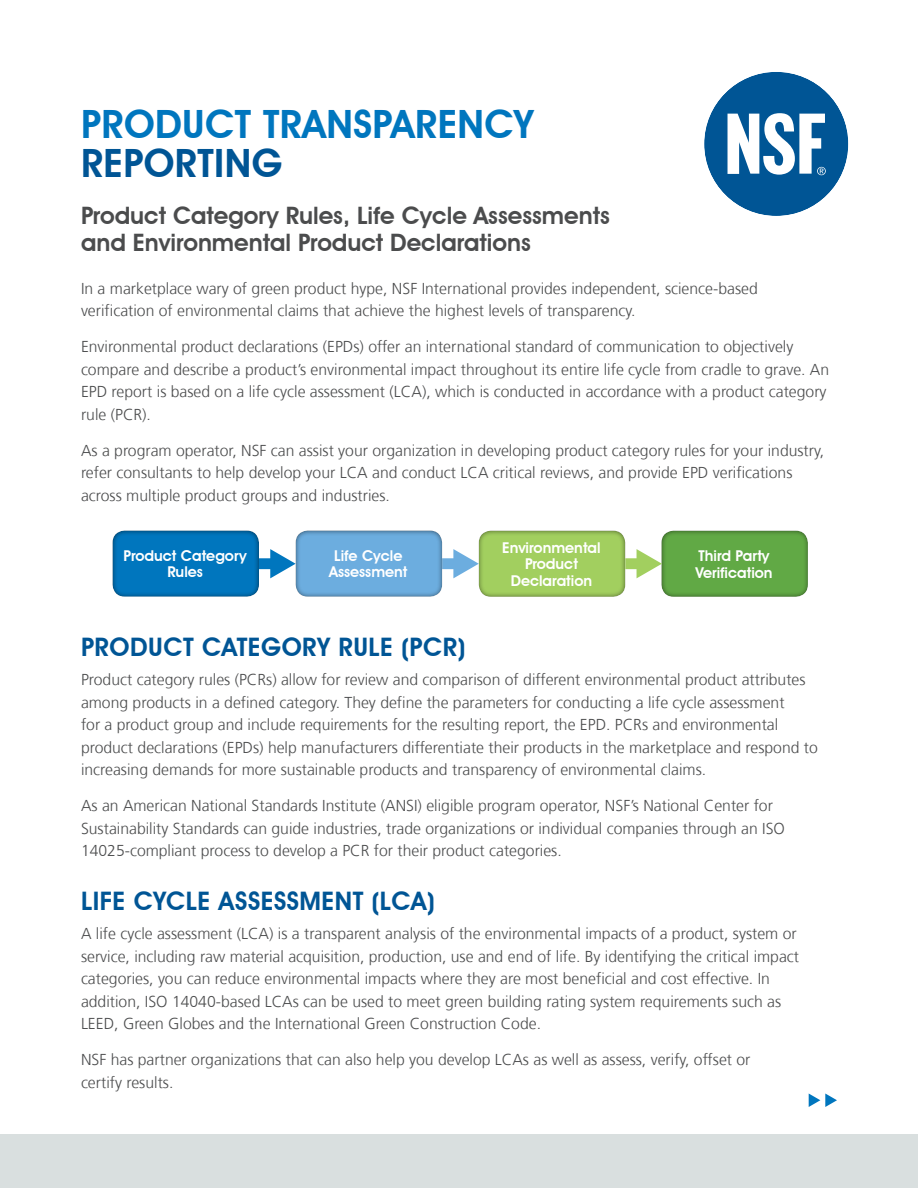
<style>
.page{position:relative;width:918px;height:1188px;background:#fff}
.page>*{position:absolute;margin:0;border:0;box-sizing:border-box;transform-origin:0 0}
.t1{font:600 39px/39px "Avant Garde IT Cby BT";letter-spacing:.01em;color:#0076be}
.SUBHEAD{font:600 25.5px "Avant Garde IT Cby BT";letter-spacing:.02em;color:#005595}
.HEADLINE{font:600 24px/27px "Avant Garde IT Cby BT";color:#4b4c4d}
.BODY_COPY{font:300 15.75px/22.5px "Frutiger";color:#4b4c4d}
.t2{font:600 14.85px/16.4px "Avant Garde IT Cby BT";color:#fff;text-align:center}
.s1{color:#005595}
</style>
<div class="page">
<svg style="left:704px;top:72px;width:145px;height:144px"></svg>
<svg style="left:809px;top:1094px;width:28px;height:13px"></svg>
<div style="left:0;top:1134px;width:918px;height:54px;background:#d9dfdf"></div>
<div style="left:442px;top:558px;width:20px;height:11px;background:#6caddf"></div>
<svg style="left:453px;top:549px;width:25px;height:29px"></svg>
<div style="left:259px;top:558px;width:20px;height:11px;background:#0076be"></div>
<svg style="left:270px;top:549px;width:24px;height:29px"></svg>
<div style="left:111px;top:530px;width:156px;height:68px;background:#231f20;opacity:.75"></div>
<div style="left:294px;top:530px;width:150px;height:68px;background:#231f20;opacity:.75"></div>
<div style="left:478px;top:530px;width:150px;height:68px;background:#231f20;opacity:.75"></div>
<div style="left:660px;top:530px;width:150px;height:68px;background:#231f20;opacity:.75"></div>
<div style="left:625px;top:558px;width:20px;height:11px;background:#a2cf5f"></div>
<svg style="left:637px;top:549px;width:25px;height:29px"></svg>
<p class="t1" style="left:81px;top:104px;width:454px">PRODUCT TRANSPARENCY<br><span class="s1">REPORTING</span></p>
<p class="HEADLINE" style="left:81px;top:202px;width:530px">Product Category Rules, Life Cycle Assessments and Environmental Product Declarations</p>
<p class="BODY_COPY" style="left:81px;top:277px;width:678px">In a marketplace wary of green product hype, NSF International provides independent, science-based verification of environmental claims that achieve the highest levels of transparency.</p>
<p class="BODY_COPY" style="left:81px;top:336px;width:750px">Environmental product declarations (EPDs) offer an international standard of communication to objectively compare and describe a product’s environmental impact throughout its entire life cycle from cradle to grave. An EPD report is based on a life cycle assessment (LCA), which is conducted in accordance with a product category rule (PCR).</p>
<p class="BODY_COPY" style="left:81px;top:439px;width:745px">As a program operator, NSF can assist your organization in developing product category rules for your industry, refer consultants to help develop your LCA and conduct LCA critical reviews, and provide EPD verifications across multiple product groups and industries.</p>
<p class="t2" style="left:124px;top:548px;width:125px">Product Category<br>Rules</p>
<p class="t2" style="left:329px;top:548px;width:80px">Life Cycle<br>Assessment</p>
<p class="t2" style="left:502px;top:540px;width:100px">Environmental<br>Product<br>Declaration</p>
<p class="t2" style="left:696px;top:548px;width:79px;text-align:left">Third Party<br>Verification</p>
<p class="SUBHEAD" style="left:81px;top:632px;width:386px">PRODUCT CATEGORY RULE (PCR)</p>
<p class="BODY_COPY" style="left:81px;top:669px;width:738px">Product category rules (PCRs) allow for review and comparison of different environmental product attributes among products in a defined category. They define the parameters for conducting a life cycle assessment<br>for a product group and include requirements for the resulting report, the EPD. PCRs and environmental product declarations (EPDs) help manufacturers differentiate their products in the marketplace and respond to increasing demands for more sustainable products and transparency of environmental claims.</p>
<p class="BODY_COPY" style="left:81px;top:795px;width:706px">As an American National Standards Institute (ANSI) eligible program operator, NSF’s National Center for<br>Sustainability Standards can guide industries, trade organizations or individual companies through an ISO<br>14025-compliant process to develop a PCR for their product categories.</p>
<p class="SUBHEAD" style="left:81px;top:886px;width:355px">LIFE CYCLE ASSESSMENT (LCA)</p>
<p class="BODY_COPY" style="left:81px;top:923px;width:720px">A life cycle assessment (LCA) is a transparent analysis of the environmental impacts of a product, system or service, including raw material acquisition, production, use and end of life. By identifying the critical impact categories, you can reduce environmental impacts where they are most beneficial and cost effective. In addition, ISO 14040-based LCAs can be used to meet green building rating system requirements such as LEED, Green Globes and the International Green Construction Code.</p>
<p class="BODY_COPY" style="left:81px;top:1049px;width:671px">NSF has partner organizations that can also help you develop LCAs as well as assess, verify, offset or certify results.</p>
</div>
